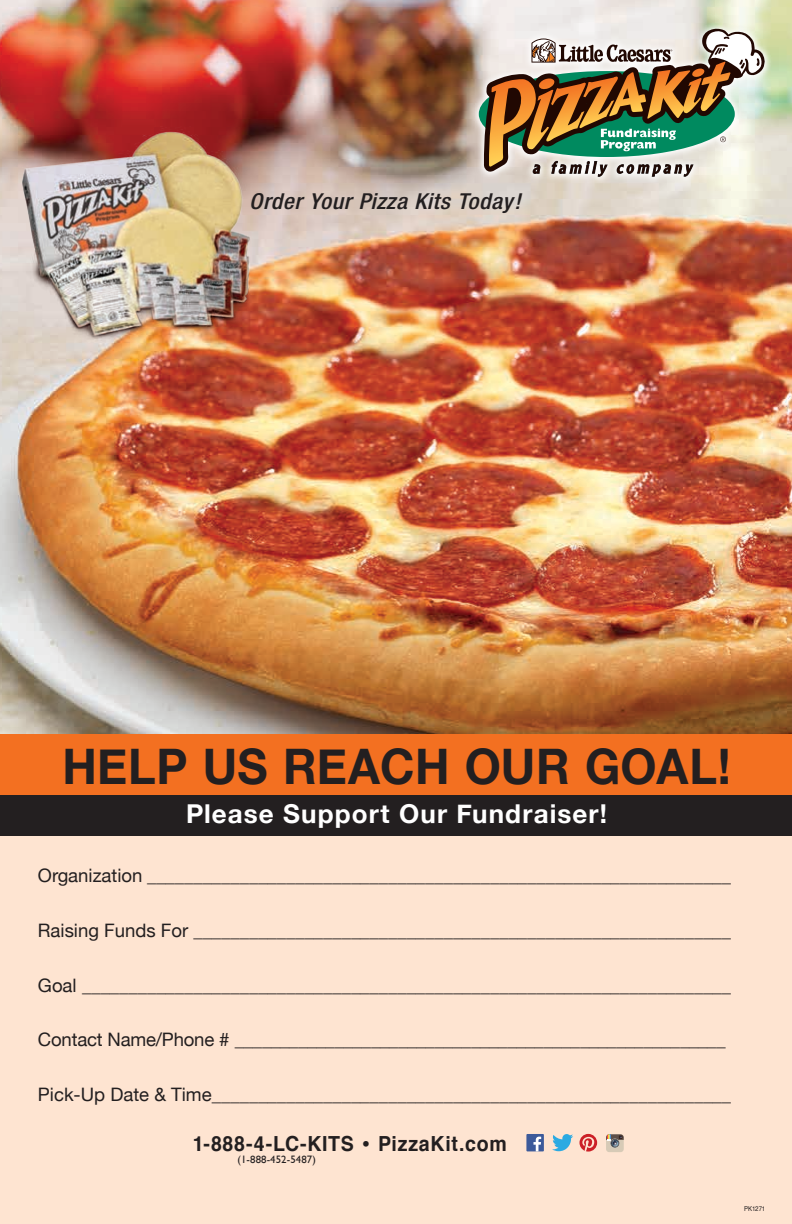
<style>
.page{position:relative;width:792px;height:1224px;background:#fff}
.page>*{position:absolute;margin:0;border:0;box-sizing:border-box;transform-origin:0 0}
.t1{font:700 49px "Helvetica Neue";letter-spacing:.005em;color:#231f20;scale:.95 1}
.t2{font:700 26px "Helvetica Neue";letter-spacing:.045em;color:#fff}
.t3{font:italic 500 condensed 22px "Helvetica Neue";letter-spacing:.02em;color:#231f20;scale:1.08 1}
.t4{font:700 20.8px "Helvetica";letter-spacing:.035em;color:#231f20;scale:.94 1}
.t5{font:18.5px "Helvetica Neue";color:#231f20}
.t6{font:10.8px "Gill Sans";letter-spacing:.01em;color:#231f20}
.t7{font:6.7px "Helvetica";letter-spacing:-.01em;color:#231f20;scale:.9 1}
.s1{font-size:25.6px}
</style>
<div class="page">
<img style="left:0;top:0;width:792px;height:734px">
<div style="left:0;top:835px;width:792px;height:389px;background:#fee4d1"></div>
<svg style="left:470px;top:20px;width:303px;height:165px;background:#dbd7c8"></svg>
<svg style="left:479px;top:28px;width:287px;height:153px;background:#a6a389"></svg>
<div style="left:0;top:734px;width:792px;height:64px;background:#f37021"></div>
<div style="left:0;top:795px;width:792px;height:40px;background:#231f20"></div>
<img style="left:0;top:119px;width:293px;height:237px">
<div style="left:606px;top:1134px;width:18px;height:18px;background:#d7cab6;border-radius:3px"></div>
<svg style="left:606px;top:1134px;width:18px;height:13px"></svg>
<svg style="left:580px;top:1134px;width:17px;height:18px"></svg>
<svg style="left:552px;top:1134px;width:21px;height:17px"></svg>
<div style="left:526px;top:1134px;width:18px;height:17px;background:#3c5a9a"></div>
<svg style="left:533px;top:1137px;width:8px;height:14px"></svg>
<p class="t3" style="left:249px;top:188px;width:253px">Order Your Pizza Kits Today!</p>
<h1 class="t1" style="left:62px;top:728px;width:705px">HELP US REACH OUR GOAL!</h1>
<h2 class="t2" style="left:186px;top:793px;width:423px">Please Support Our Fundraiser!</h2>
<p class="t5" style="left:38px;top:862px;width:695px">Organization _______________________________________________________________</p>
<p class="t5" style="left:38px;top:917px;width:695px">Raising Funds For __________________________________________________________</p>
<p class="t5" style="left:38px;top:972px;width:695px">Goal ______________________________________________________________________</p>
<p class="t5" style="left:38px;top:1027px;width:689px">Contact Name/Phone # ______________________________________________________</p>
<p class="t5" style="left:38px;top:1082px;width:695px">Pick-Up Date &amp; Time________________________________________________________</p>
<p class="t4" style="left:193px;top:1127px;width:336px">1-888-4-LC-KITS <span class="s1">•</span> PizzaKit.com</p>
<p class="t6" style="left:238px;top:1153px;width:80px">(1-888-452-5487)</p>
<p class="t7" style="left:744px;top:1203px;width:25px">PK1271</p>
</div>
